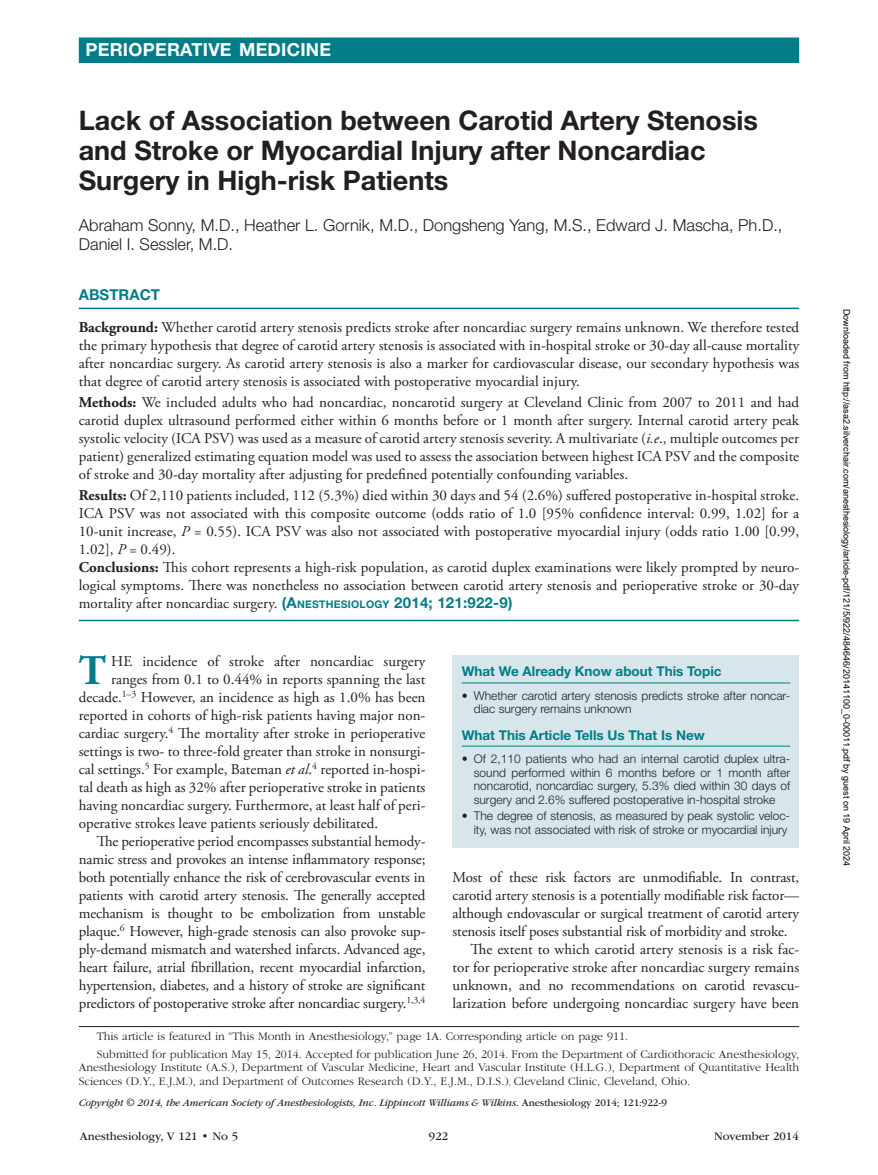
<style>
.page{position:relative;width:878px;height:1175px;background:#fff}
.page>*{position:absolute;margin:0;border:0;box-sizing:border-box;transform-origin:0 0}
.t1{font:700 42.15px "Adobe Garamond Pro";color:#007d88}
.t2{font:700 27px/30px "Helvetica Neue LT Std";color:#231f20}
.t3{font:700 18px "Helvetica Neue LT Std";letter-spacing:.015em;color:#fff}
.t4{font:300 16.5px/19.5px "Helvetica Neue LT Std";color:#231f20}
.t5{font:15px/18px "Adobe Garamond Pro";color:#231f20;text-align:justify}
.t6{font:700 15px "Helvetica Neue LT Std";color:#007d88}
.t7{font:700 13.5px "Helvetica Neue LT Std";color:#007d88}
.t8{font:300 12px/18px "ITC Garamond Std";color:#231f20}
.t9{font:300 12px/13.5px "Helvetica Neue LT Std";color:#231f20}
.t10{font:12px "ITC Garamond Std";color:#231f20}
.t11{font:italic 10.5px "ITC Garamond Std";letter-spacing:-.01em;color:#231f20}
.t12{font:9px "Arial";color:#000}
.s1{font-weight:700}
.s2{font-style:italic}
.s3{font-family:"Helvetica Neue LT Std";font-weight:700;color:#007d88}
.s4{font-family:"Helvetica Neue LT Std";font-weight:700;font-size:10.5px;color:#007d88}
.s5{font-size:9px}
.s6{font-style:normal}
</style>
<div class="page">
<div style="left:452px;top:655px;width:347px;height:192px;background:#d6e6ea"></div>
<hr style="left:462px;top:682px;width:328px;height:1px;background:#007d88">
<hr style="left:462px;top:745px;width:328px;height:1px;background:#007d88">
<hr style="left:79px;top:307px;width:720px;height:2px;background:#007d88">
<hr style="left:79px;top:619px;width:720px;height:2px;background:#007d88">
<hr style="left:79px;top:1026px;width:720px;height:1px;background:#231f20">
<div style="left:79px;top:38px;width:720px;height:25px;background:#007d88"></div>
<p class="t3" style="left:86px;top:38px;width:247px">PERIOPERATIVE MEDICINE</p>
<h2 class="t2" style="left:79px;top:105px;width:680px">Lack of Association between Carotid Artery Stenosis and Stroke or Myocardial Injury after Noncardiac<br>Surgery in High-risk Patients</h2>
<p class="t4" style="left:79px;top:215px;width:705px">Abraham Sonny, M.D., Heather L. Gornik, M.D., Dongsheng Yang, M.S., Edward J. Mascha, Ph.D.,<br>Daniel I. Sessler, M.D.</p>
<p class="t6" style="left:79px;top:285px;width:83px">ABSTRACT</p>
<p class="t5" style="left:79px;top:318px;width:722px"><span class="s1">Background:</span> Whether carotid artery stenosis predicts stroke after noncardiac surgery remains unknown. We therefore tested the primary hypothesis that degree of carotid artery stenosis is associated with in-hospital stroke or 30-day all-cause mortality after noncardiac surgery. As carotid artery stenosis is also a marker for cardiovascular disease, our secondary hypothesis was that degree of carotid artery stenosis is associated with postoperative myocardial injury.</p>
<p class="t5" style="left:79px;top:393px;width:722px"><span class="s1">Methods:</span> We included adults who had noncardiac, noncarotid surgery at Cleveland Clinic from 2007 to 2011 and had carotid duplex ultrasound performed either within 6 months before or 1 month after surgery. Internal carotid artery peak systolic velocity (ICA PSV) was used as a measure of carotid artery stenosis severity. A multivariate (<span class="s2">i.e</span>., multiple outcomes per patient) generalized estimating equation model was used to assess the association between highest ICA PSV and the composite of stroke and 30-day mortality after adjusting for predefined potentially confounding variables.</p>
<p class="t5" style="left:79px;top:486px;width:722px;text-align:left"><span class="s1">Results:</span> Of 2,110 patients included, 112 (5.3%) died within 30 days and 54 (2.6%) suffered postoperative in-hospital stroke.<br>ICA PSV was not associated with this composite outcome (odds ratio of 1.0 [95% confidence interval: 0.99, 1.02] for a 10-unit increase, <span class="s2">P</span> = 0.55). ICA PSV was also not associated with postoperative myocardial injury (odds ratio 1.00 [0.99, 1.02], <span class="s2">P</span> = 0.49).<br><span class="s1">Conclusions:</span> This cohort represents a high-risk population, as carotid duplex examinations were likely prompted by neuro&shy;logical symptoms. There was nonetheless no association between carotid artery stenosis and perioperative stroke or 30-day mortality after noncardiac surgery. <span class="s3">(A</span><span class="s4">NESTHESIOLOGY</span> <span class="s3">2014; 121:922-9)</span></p>
<h1 class="t1" style="left:79px;top:646px;width:29px">T</h1>
<p class="t5" style="left:111px;top:652px;width:316px">he incidence of stroke after noncardiac surgery</p>
<p class="t5" style="left:111px;top:670px;width:316px">ranges from 0.1 to 0.44% in reports spanning the last</p>
<p class="t5" style="left:79px;top:688px;width:348px">decade.<sup>1–3</sup> However, an incidence as high as 1.0% has been</p>
<p class="t5" style="left:79px;top:706px;width:348px">reported in cohorts of high-risk patients having major non-</p>
<p class="t5" style="left:79px;top:724px;width:348px">cardiac surgery.<sup>4</sup> The mortality after stroke in perioperative</p>
<p class="t5" style="left:79px;top:742px;width:348px">settings is two- to three-fold greater than stroke in nonsurgi-</p>
<p class="t5" style="left:79px;top:760px;width:348px">cal settings.<sup>5</sup> For example, Bateman <span class="s2">et al</span>.<sup>4</sup> reported in-hospi-</p>
<p class="t5" style="left:79px;top:778px;width:348px">tal death as high as 32% after perioperative stroke in patients</p>
<p class="t5" style="left:79px;top:796px;width:348px">having noncardiac surgery. Furthermore, at least half of peri-</p>
<p class="t5" style="left:79px;top:814px;width:301px">operative strokes leave patients seriously debilitated.</p>
<p class="t5" style="left:97px;top:832px;width:330px">The perioperative period encompasses substantial hemody-</p>
<p class="t5" style="left:79px;top:850px;width:348px">namic stress and provokes an intense inflammatory response;</p>
<p class="t5" style="left:79px;top:868px;width:348px">both potentially enhance the risk of cerebrovascular events in</p>
<p class="t5" style="left:79px;top:886px;width:348px">patients with carotid artery stenosis. The generally accepted</p>
<p class="t5" style="left:79px;top:904px;width:348px">mechanism is thought to be embolization from unstable</p>
<p class="t5" style="left:79px;top:922px;width:348px">plaque.<sup>6</sup> However, high-grade stenosis can also provoke sup-</p>
<p class="t5" style="left:79px;top:940px;width:348px">ply-demand mismatch and watershed infarcts. Advanced age,</p>
<p class="t5" style="left:79px;top:958px;width:348px">heart failure, atrial fibrillation, recent myocardial infarction,</p>
<p class="t5" style="left:79px;top:976px;width:348px">hypertension, diabetes, and a history of stroke are significant</p>
<p class="t5" style="left:79px;top:994px;width:348px">predictors of postoperative stroke after noncardiac surgery.<sup>1,3,4</sup></p>
<p class="t7" style="left:462px;top:663px;width:261px">What We Already Know about This Topic</p>
<p class="t9" style="left:474px;top:688px;width:318px;text-indent:-12px">• Whether carotid artery stenosis predicts stroke after noncar&shy;diac surgery remains unknown</p>
<p class="t7" style="left:462px;top:726px;width:244px">What This Article Tells Us That Is New</p>
<p class="t9" style="left:473px;top:751px;width:318px;text-align:justify;text-indent:-12px">• Of 2,110 patients who had an internal carotid duplex ultra&shy;sound performed within 6 months before or 1 month after noncarotid, noncardiac surgery, 5.3% died within 30 days of surgery and 2.6% suffered postoperative in-hospital stroke</p>
<p class="t9" style="left:461px;top:808px;width:330px;text-align:right">• The degree of stenosis, as measured by peak systolic veloc&shy;ity, was not associated with risk of stroke or myocardial injury</p>
<p class="t5" style="left:452px;top:868px;width:348px">Most of these risk factors are unmodifiable. In contrast,</p>
<p class="t5" style="left:452px;top:886px;width:348px">carotid artery stenosis is a potentially modifiable risk factor—</p>
<p class="t5" style="left:452px;top:904px;width:348px">although endovascular or surgical treatment of carotid artery</p>
<p class="t5" style="left:452px;top:922px;width:337px">stenosis itself poses substantial risk of morbidity and stroke.</p>
<p class="t5" style="left:470px;top:940px;width:330px">The extent to which carotid artery stenosis is a risk fac-</p>
<p class="t5" style="left:452px;top:958px;width:348px">tor for perioperative stroke after noncardiac surgery remains</p>
<p class="t5" style="left:452px;top:976px;width:348px">unknown, and no recommendations on carotid revascu-</p>
<p class="t5" style="left:452px;top:994px;width:348px">larization before undergoing noncardiac surgery have been</p>
<p class="t8" style="left:97px;top:1027px;width:704px">This article is featured in “This Month in Anesthesiology,” page 1A. Corresponding article on page 911.<br>Submitted for publication May 15, 2014. Accepted for publication June 26, 2014. From the Department of Cardiothoracic Anesthesiology,</p>
<p class="t8" style="left:79px;top:1060px;width:722px;line-height:13.5px">Anesthesiology Institute (A.S.), Department of Vascular Medicine, Heart and Vascular Institute (H.L.G.), Department of Quantitative Health<br>Sciences (D.Y., E.J.M.), and Department of Outcomes Research (D.Y., E.J.M., D.I.S.)<span class="s5">,</span> Cleveland Clinic, Cleveland, Ohio.</p>
<p class="t11" style="left:79px;top:1096px;width:590px">Copyright © 2014, the American Society of Anesthesiologists, Inc. Lippincott Williams &amp; Wilkins. <span class="s6">Anesthesiology 2014; 121:922-9</span></p>
<p class="t10" style="left:80px;top:1130px;width:160px">Anesthesiology, V 121 • No 5</p>
<p class="t10" style="left:429px;top:1130px;width:21px">922</p>
<p class="t10" style="left:714px;top:1130px;width:86px">November 2014</p>
<p class="t12" style="left:850px;top:309px;width:559px;rotate:90deg">Downloaded from http://asa2.silverchair.com/anesthesiology/article-pdf/121/5/922/484646/20141100_0-00011.pdf by guest on 19 April 2024</p>
</div>
